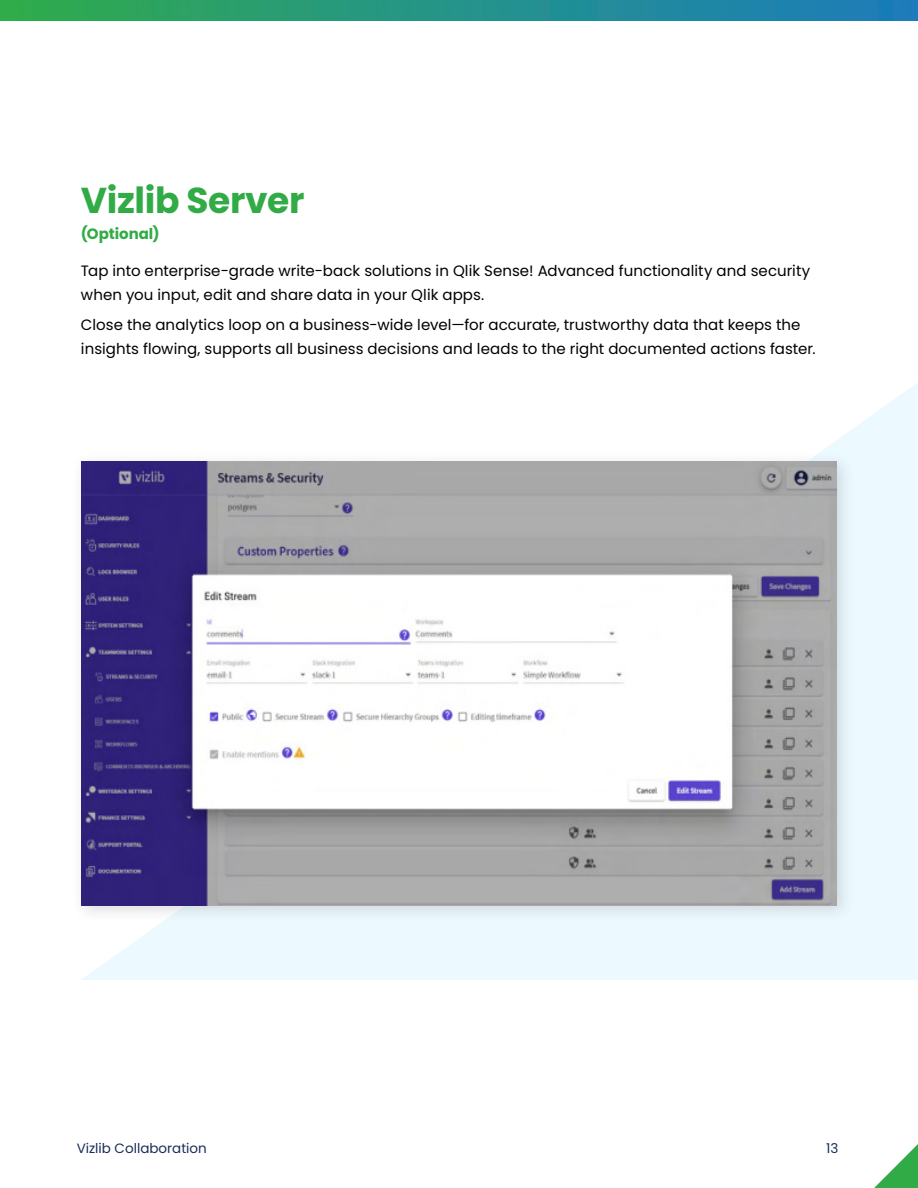
<style>
.page{position:relative;width:918px;height:1188px;background:#fff}
.page>*{position:absolute;margin:0;border:0;box-sizing:border-box;transform-origin:0 0}
.t1{font:700 36px "Poppins";letter-spacing:-.01em;color:#31ab46}
.Body_Copy{font:15px/24px "Poppins";letter-spacing:.005em;color:#000}
.Body_Copy-2{font:700 15px "Poppins";letter-spacing:-.005em;color:#31ab46}
.t2{font:13.5px "Poppins";color:#1b2e59}
</style>
<div class="page">
<svg style="left:874px;top:1144px;width:44px;height:44px"></svg>
<div style="left:0;top:0;width:918px;height:21px;background:linear-gradient(to right,#2fac4e,#1b7bbf)"></div>
<svg style="left:82px;top:383px;width:836px;height:597px;fill:#ecfaff"></svg>
<div style="left:71px;top:451px;width:784px;height:472px;background:#231f20;opacity:.15"></div>
<img style="left:81px;top:461px;width:756px;height:444px">
<p class="t1" style="left:81px;top:180px;width:225px">Vizlib Server</p>
<p class="Body_Copy-2" style="left:81px;top:225px;width:80px">(Optional)</p>
<p class="Body_Copy" style="left:81px;top:258px;width:731px">Tap into enterprise-grade write-back solutions in Qlik Sense! Advanced functionality and security when you input, edit and share data in your Qlik apps.</p>
<p class="Body_Copy" style="left:81px;top:313px;width:736px">Close the analytics loop on a business-wide level—for accurate, trustworthy data that keeps the insights flowing, supports all business decisions and leads to the right documented actions faster.</p>
<p class="t2" style="left:77px;top:1141px;width:132px">Vizlib Collaboration</p>
<p class="t2" style="left:826px;top:1141px;width:14px">13</p>
</div>
